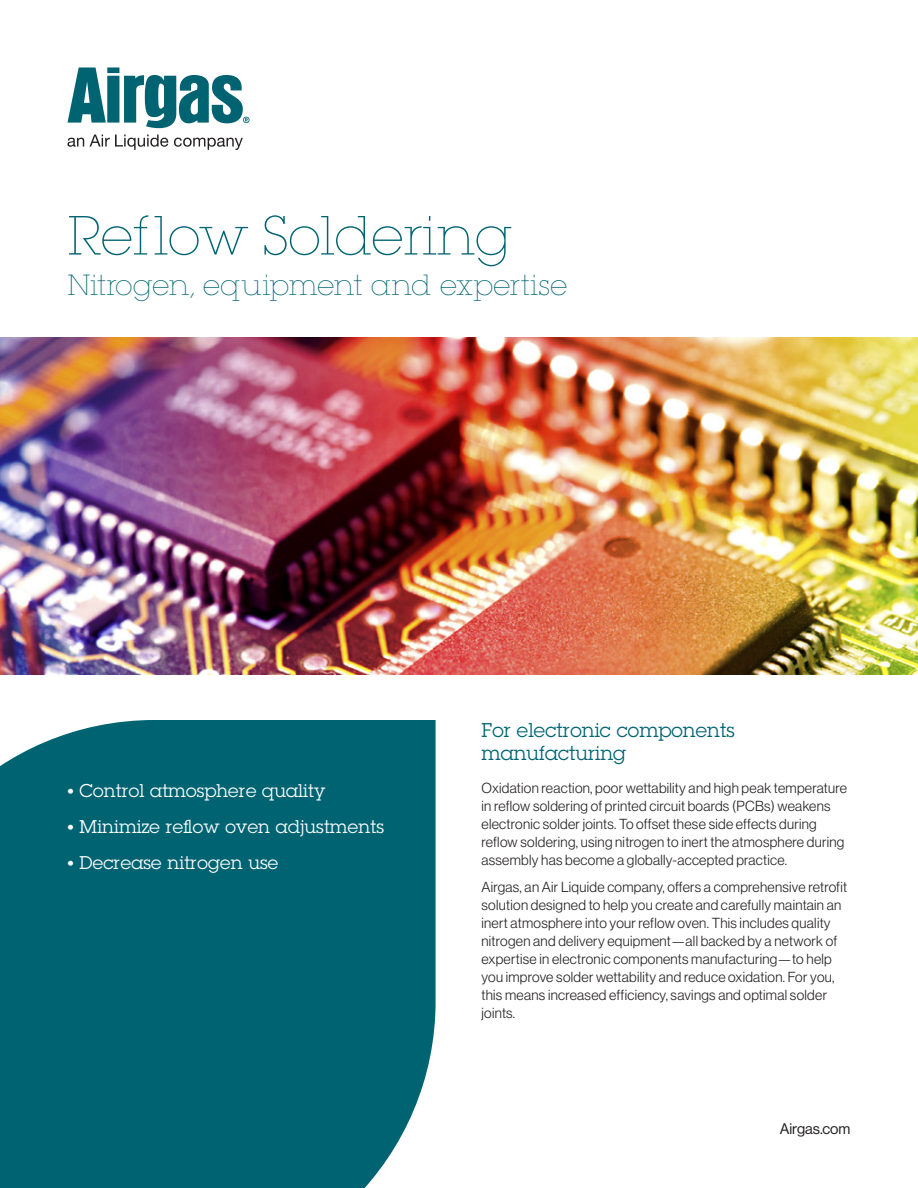
<style>
.page{position:relative;width:918px;height:1188px;background:#fff}
.page>*{position:absolute;margin:0;border:0;box-sizing:border-box;transform-origin:0 0}
.t1{font:200 54px "Lubalin Graph Std";letter-spacing:-.005em;color:#006372}
.t2{font:200 28.5px "Lubalin Graph Std";letter-spacing:-.015em;color:#006372}
.t3{font:19.5px/22.5px "Lubalin Graph Std";letter-spacing:.005em;color:#006372}
.t4{font:18px "Lubalin Graph Std";letter-spacing:.01em;color:#fff}
.t5{font:15px "N Haas Grotesk DS Std 55 Rg";color:#231f20}
.t6{font:14.25px/18px "N Haas Grotesk DS Std 45 Lt";letter-spacing:.02em;color:#231f20}
.s1{font-family:"N Haas Grotesk DS Std 65 Md"}
</style>
<div class="page">
<img style="left:0;top:338px;width:918px;height:337px">
<svg style="left:67px;top:138px;width:17px;height:9px"></svg>
<svg style="left:90px;top:135px;width:78px;height:15px"></svg>
<svg style="left:174px;top:138px;width:69px;height:12px"></svg>
<svg style="left:68px;top:68px;width:182px;height:60px"></svg>
<div style="left:0;top:720px;width:436px;height:468px;background:#006372"></div>
<p class="t1" style="left:68px;top:205px;width:446px">Reflow Soldering</p>
<p class="t2" style="left:68px;top:269px;width:501px">Nitrogen, equipment and expertise</p>
<p class="t4" style="left:68px;top:779px;width:260px"><span class="s1">•</span> Control atmosphere quality</p>
<p class="t4" style="left:68px;top:815px;width:318px"><span class="s1">•</span> Minimize reflow oven adjustments</p>
<p class="t4" style="left:68px;top:851px;width:212px"><span class="s1">•</span> Decrease nitrogen use</p>
<p class="t3" style="left:482px;top:719px;width:255px">For electronic components manufacturing</p>
<p class="t6" style="left:482px;top:779px;width:367px">Oxidation reaction, poor wettability and high peak temperature in reflow soldering of printed circuit boards (PCBs) weakens electronic solder joints. To offset these side effects during reflow soldering, using nitrogen to inert the atmosphere during assembly has become a globally-accepted practice.</p>
<p class="t6" style="left:482px;top:878px;width:367px">Airgas, an Air Liquide company, offers a comprehensive retrofit solution designed to help you create and carefully maintain an inert atmosphere into your reflow oven. This includes quality nitrogen and delivery equipment—all backed by a network of expertise in electronic components manufacturing—to help you improve solder wettability and reduce oxidation. For you, this means increased efficiency, savings and optimal solder joints.</p>
<p class="t5" style="left:780px;top:1120px;width:72px">Airgas.com</p>
</div>
